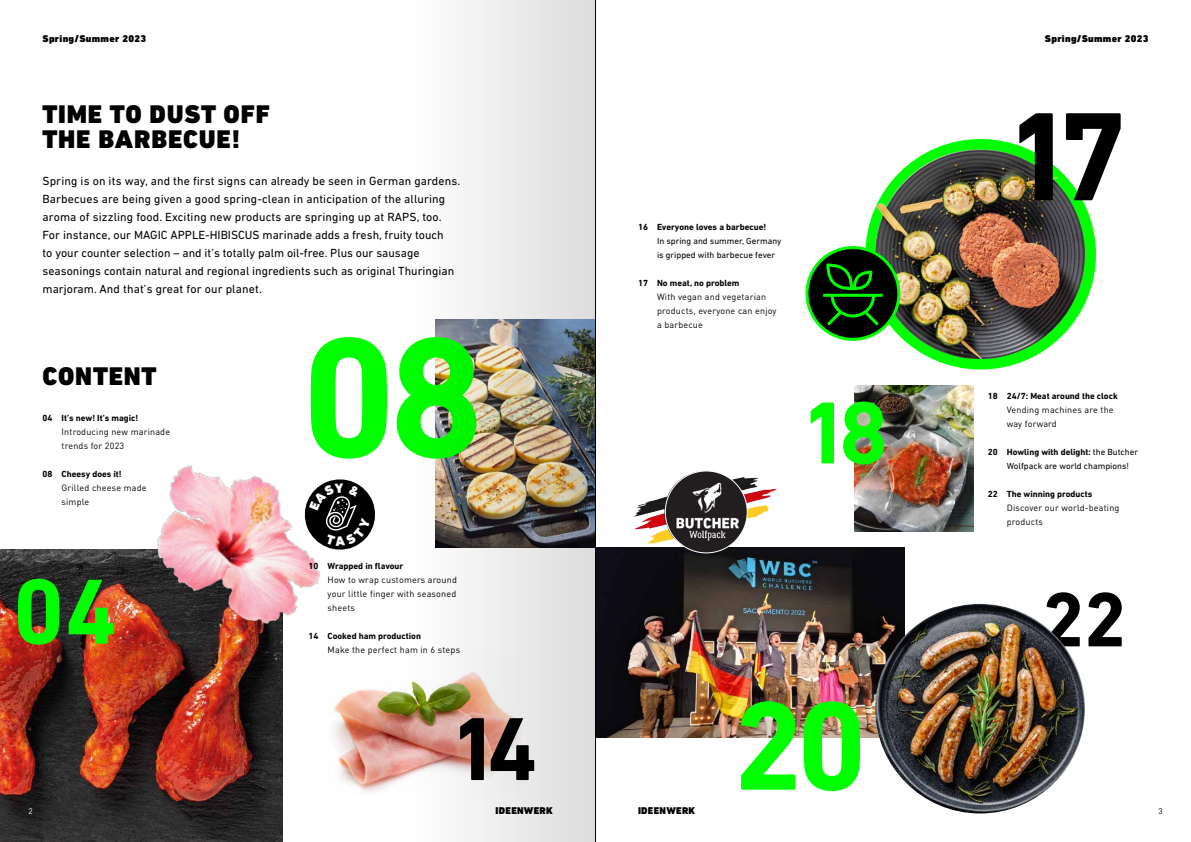
<style>
.page{position:relative;width:1191px;height:842px;background:#fff}
.page>*{position:absolute;margin:0;border:0;box-sizing:border-box;transform-origin:0 0}
.t1{font:700 173.2px "DIN Next LT Pro";color:#0f0}
.t2{font:700 128px "DIN Next LT Pro";color:#0f0}
.t3{font:700 128px "DIN Next LT Pro";color:#000}
.t4{font:700 94px "DIN Next LT Pro";color:#0f0}
.t5{font:700 91px "DIN Next LT Pro";color:#000}
.t6{font:700 89.4px "DIN Next LT Pro";color:#0f0}
.t7{font:700 78.3px "DIN Next LT Pro";color:#000}
.t8{font:900 26px/25px "DIN Next LT Pro";letter-spacing:.03em;color:#000}
.t9{font:12px/18px "DIN Next LT Pro";color:#000}
.t10{font:900 10px "DIN Next LT Pro";letter-spacing:.03em;color:#000}
.t11{font:9px/14px "DIN Pro";letter-spacing:.02em;color:#000}
.t12{font:700 9px "DIN Next LT Pro";color:#000}
.t13{font:9px/14px "DIN Next LT Pro";color:#000}
.t14{font:8px "DIN Pro";color:#fff}
.t15{font:8px "DIN Pro";color:#000}
.s1{font-weight:700}
</style>
<div class="page">
<img style="left:854px;top:385px;width:119px;height:147px">
<div style="left:865px;top:139px;width:231px;height:230px;border:14px solid #0f0;border-radius:50%"></div>
<img style="left:596px;top:547px;width:309px;height:190px">
<img style="left:629px;top:471px;width:153px;height:86px">
<img style="left:665px;top:471px;width:82px;height:82px;border-radius:41px">
<div style="left:665px;top:471px;width:82px;height:82px;border:1px solid #fff;border-radius:50%"></div>
<img style="left:859px;top:149px;width:226px;height:210px">
<div style="left:807px;top:248px;width:91px;height:91px;background:#000;border-radius:50%"></div>
<div style="left:805px;top:246px;width:95px;height:95px;border:3px solid #0f0;border-radius:50%"></div>
<svg style="left:823px;top:260px;width:59px;height:69px"></svg>
<img style="left:875px;top:604px;width:210px;height:209px;border-radius:105px">
<img style="left:0;top:0;width:595px;height:842px">
<hr style="left:595px;top:0;width:1px;height:842px;background:#000">
<svg style="left:300px;top:475px;width:80px;height:79px"></svg>
<p class="t10" style="left:43px;top:33px;width:105px">Spring/Summer 2023</p>
<p class="t10" style="left:1045px;top:33px;width:105px">Spring/Summer 2023</p>
<h3 class="t8" style="left:43px;top:101px;width:229px">TIME TO DUST OFF<br>THE BARBECUE!</h3>
<p class="t9" style="left:43px;top:172px;width:419px">Spring is on its way, and the first signs can already be seen in German gardens.<br>Barbecues are being given a good spring-clean in anticipation of the alluring aroma of sizzling food. Exciting new products are springing up at RAPS, too.<br>For instance, our MAGIC APPLE-HIBISCUS marinade adds a fresh, fruity touch<br>to your counter selection – and it’s totally palm oil-free. Plus our sausage seasonings contain natural and regional ingredients such as original Thuringian marjoram. And that’s great for our planet.</p>
<h3 class="t8" style="left:43px;top:364px;width:115px">CONTENT</h3>
<p class="t12" style="left:43px;top:413px;width:97px">04 It’s new! It’s magic!</p>
<p class="t11" style="left:62px;top:424px;width:110px">Introducing new marinade trends for 2023</p>
<p class="t12" style="left:43px;top:469px;width:81px">08 Cheesy does it!</p>
<p class="t11" style="left:62px;top:480px;width:87px">Grilled cheese made simple</p>
<h3 class="t4" style="left:13px;top:557px;width:106px">04</h3>
<h1 class="t1" style="left:301px;top:296px;width:185px">08</h1>
<p class="t12" style="left:308px;top:561px;width:96px">10 Wrapped in flavour</p>
<p class="t11" style="left:327px;top:572px;width:131px;text-align:justify">How to wrap customers around your little finger with seasoned sheets</p>
<p class="t12" style="left:308px;top:631px;width:114px">14 Cooked ham production</p>
<p class="t11" style="left:327px;top:642px;width:134px">Make the perfect ham in 6 steps</p>
<h3 class="t5" style="left:449px;top:696px;width:90px">14</h3>
<p class="t12" style="left:638px;top:222px;width:130px">16 Everyone loves a barbecue!</p>
<p class="t13" style="left:657px;top:234px;width:126px">In spring and summer, Germany is gripped with barbecue fever</p>
<p class="t12" style="left:638px;top:278px;width:103px">17 No meat, no problem</p>
<p class="t11" style="left:657px;top:289px;width:121px">With vegan and vegetarian products, everyone can enjoy a barbecue</p>
<h3 class="t6" style="left:799px;top:381px;width:90px">18</h3>
<h2 class="t2" style="left:732px;top:671px;width:136px">20</h2>
<h2 class="t3" style="left:1003px;top:82px;width:126px">17</h2>
<p class="t12" style="left:987px;top:391px;width:132px">18 24/7: Meat around the clock</p>
<p class="t11" style="left:1006px;top:402px;width:108px">Vending machines are the way forward</p>
<p class="t13" style="left:1006px;top:445px;width:133px;text-indent:-19px"><span class="s1">20 Howling with delight:</span> the Butcher<br>Wolfpack are world champions!</p>
<p class="t12" style="left:987px;top:489px;width:106px">22 The winning products</p>
<p class="t11" style="left:1006px;top:500px;width:114px">Discover our world-beating products</p>
<h3 class="t7" style="left:1041px;top:574px;width:87px">22</h3>
<p class="t14" style="left:28px;top:804px;width:6px">2</p>
<p class="t10" style="left:495px;top:804px;width:59px">IDEENWERK</p>
<p class="t10" style="left:638px;top:804px;width:59px">IDEENWERK</p>
<p class="t15" style="left:1158px;top:804px;width:6px">3</p>
</div>
